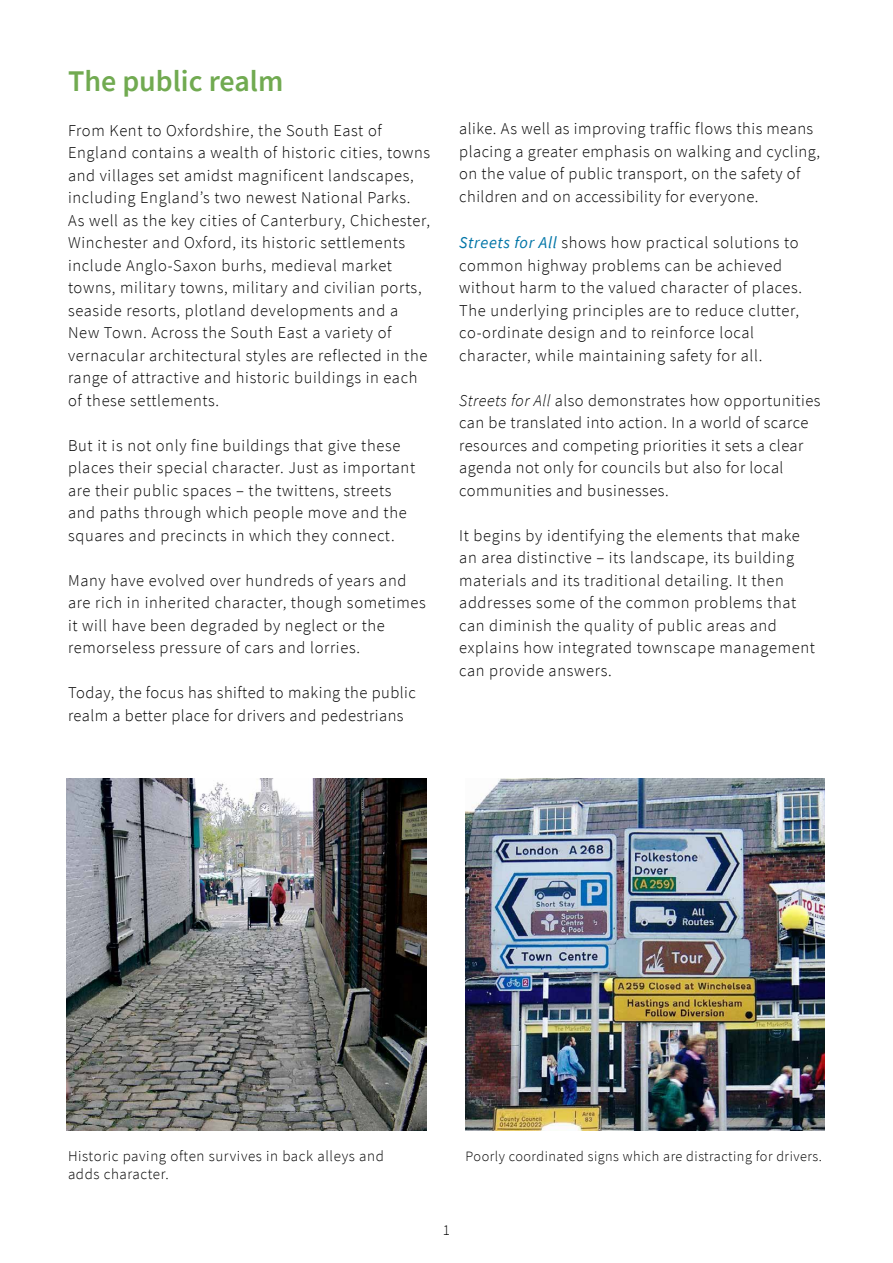
<style>
.page{position:relative;width:893px;height:1263px;background:#fff}
.page>*{position:absolute;margin:0;border:0;box-sizing:border-box;transform-origin:0 0}
.Page_title{font:600 30px "Source Sans Pro";color:#71aa51}
.Body_text{font:300 16.5px/22.5px "Source Sans Pro";letter-spacing:.04em;color:#000}
.IMAGE_text{font:300 15px/18px "Source Sans Pro";letter-spacing:.04em;color:#000}
.IMAGE_text-2{font:300 14.25px "Source Sans Pro";letter-spacing:.035em;color:#000}
.s1{font-weight:400;font-style:italic;color:#0075a7}
.s2{font-style:italic}
</style>
<div class="page">
<img style="left:67px;top:778px;width:360px;height:352px">
<img style="left:465px;top:778px;width:360px;height:352px">
<p class="Page_title" style="left:68px;top:61px;width:217px">The public realm</p>
<p class="Body_text" style="left:68px;top:119px;width:364px">From Kent to Oxfordshire, the South East of England contains a wealth of historic cities, towns and villages set amidst magnificent landscapes, including England’s two newest National Parks.<br>As well as the key cities of Canterbury, Chichester, Winchester and Oxford, its historic settlements include Anglo-Saxon burhs, medieval market towns, military towns, military and civilian ports, seaside resorts, plotland developments and a New Town. Across the South East a variety of vernacular architectural styles are reflected in the range of attractive and historic buildings in each of these settlements.</p>
<p class="Body_text" style="left:68px;top:434px;width:349px">But it is not only fine buildings that give these places their special character. Just as important are their public spaces – the twittens, streets and paths through which people move and the squares and precincts in which they connect.</p>
<p class="Body_text" style="left:68px;top:569px;width:359px">Many have evolved over hundreds of years and are rich in inherited character, though sometimes it will have been degraded by neglect or the remorseless pressure of cars and lorries.</p>
<p class="Body_text" style="left:68px;top:681px;width:349px">Today, the focus has shifted to making the public realm a better place for drivers and pedestrians</p>
<p class="Body_text" style="left:459px;top:118px;width:362px">alike. As well as improving traffic flows this means placing a greater emphasis on walking and cycling, on the value of public transport, on the safety of children and on accessibility for everyone.</p>
<p class="Body_text" style="left:459px;top:231px;width:344px"><span class="s1">Streets for All</span> shows how practical solutions to common highway problems can be achieved without harm to the valued character of places.<br>The underlying principles are to reduce clutter, co-ordinate design and to reinforce local character, while maintaining safety for all.</p>
<p class="Body_text" style="left:459px;top:389px;width:363px"><span class="s2">Streets for All</span> also demonstrates how opportunities can be translated into action. In a world of scarce resources and competing priorities it sets a clear agenda not only for councils but also for local communities and businesses.</p>
<p class="Body_text" style="left:459px;top:524px;width:357px">It begins by identifying the elements that make an area distinctive – its landscape, its building materials and its traditional detailing. It then addresses some of the common problems that can diminish the quality of public areas and explains how integrated townscape management can provide answers.</p>
<p class="IMAGE_text" style="left:68px;top:1147px;width:317px">Historic paving often survives in back alleys and adds character.</p>
<p class="IMAGE_text-2" style="left:466px;top:1147px;width:358px">Poorly coordinated signs which are distracting for drivers.</p>
<p class="IMAGE_text" style="left:443px;top:1220px;width:9px">1</p>
</div>
